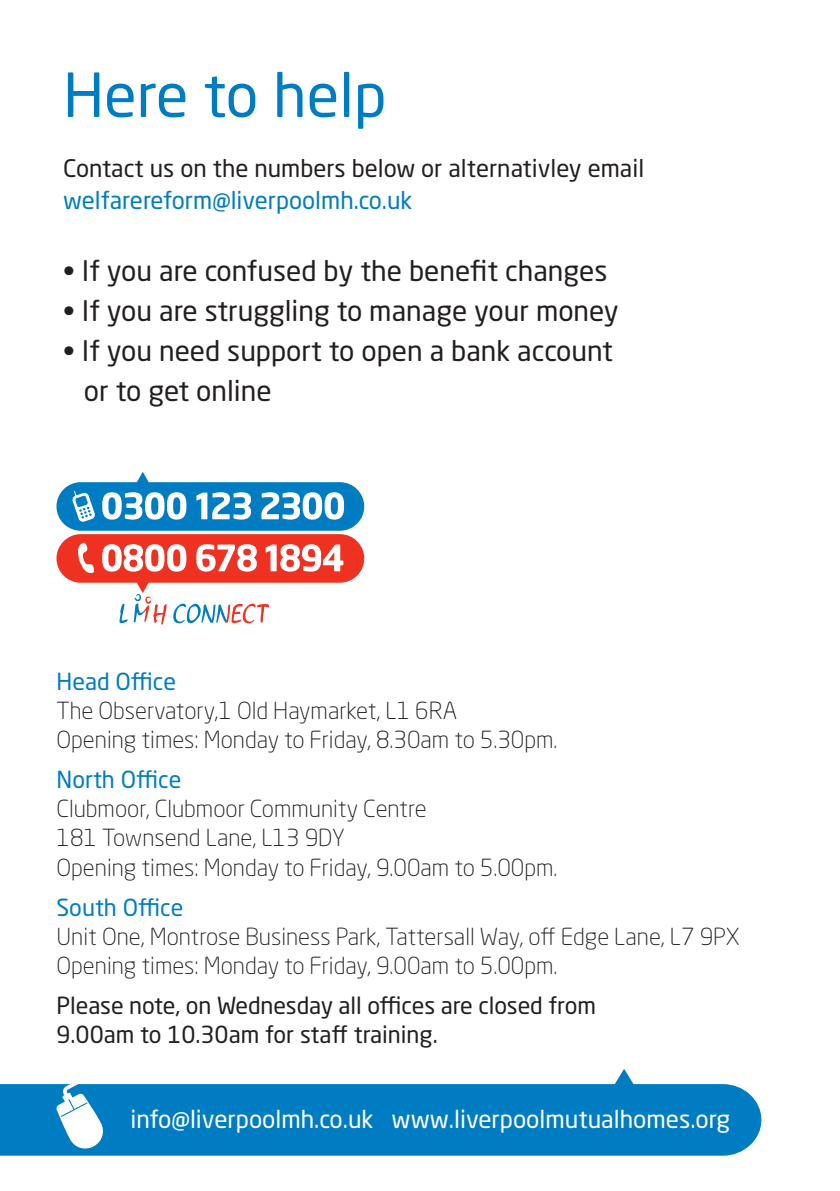
<style>
.page{position:relative;width:840px;height:1191px;background:#fff}
.page>*{position:absolute;margin:0;border:0;box-sizing:border-box;transform-origin:0 0}
.t1{font:60px "Neo Sans Std";color:#007cc2}
.t2{font:28px/40px "Neo Sans Std";color:#231f20}
.t3{font:24.2px "Neo Sans Std";color:#fff}
.t4{font:24px "Neo Sans Std";color:#231f20}
.t5{font:24px "Neo Sans Std";color:#007cc2}
.t6{font:300 23.2px/29.2px "Neo Sans Std";color:#231f20}
.t7{font:23.2px/29.2px "Neo Sans Std";letter-spacing:-.005em;color:#231f20}
.t8{font:23.2px "Neo Sans Std";color:#007cc2}
</style>
<div class="page">
<svg style="left:0;top:1069px;width:761px;height:86px;fill:#007cc2"></svg>
<svg style="left:56px;top:1076px;width:50px;height:74px"></svg>
<svg style="left:56px;top:472px;width:308px;height:151px"></svg>
<h1 class="t1" style="left:63px;top:58px;width:324px">Here to help</h1>
<p class="t4" style="left:63px;top:153px;width:582px">Contact us on the numbers below or alternativley email</p>
<p class="t5" style="left:63px;top:185px;width:350px">welfarereform@liverpoolmh.co.uk</p>
<p class="t2" style="left:63px;top:250px;width:545px">• If you are confused by the benefit changes</p>
<p class="t2" style="left:63px;top:290px;width:557px">• If you are struggling to manage your money</p>
<p class="t2" style="left:84px;top:330px;width:530px;text-indent:-21px">• If you need support to open a bank account or to get online</p>
<p class="t8" style="left:56px;top:667px;width:121px">Head Office</p>
<p class="t6" style="left:56px;top:695px;width:502px">The Observatory,1 Old Haymarket, L1 6RA<br>Opening times: Monday to Friday, 8.30am to 5.30pm.</p>
<p class="t8" style="left:56px;top:765px;width:126px">North Office</p>
<p class="t6" style="left:56px;top:794px;width:502px">Clubmoor, Clubmoor Community Centre<br>181 Townsend Lane, L13 9DY<br>Opening times: Monday to Friday, 9.00am to 5.00pm.</p>
<p class="t8" style="left:56px;top:893px;width:128px">South Office</p>
<p class="t6" style="left:56px;top:921px;width:684px">Unit One, Montrose Business Park, Tattersall Way, off Edge Lane, L7 9PX<br>Opening times: Monday to Friday, 9.00am to 5.00pm.</p>
<p class="t7" style="left:56px;top:990px;width:540px">Please note, on Wednesday all offices are closed from<br>9.00am to 10.30am for staff training.</p>
<p class="t3" style="left:130px;top:1104px;width:601px">info@liverpoolmh.co.uk www.liverpoolmutualhomes.org</p>
</div>
